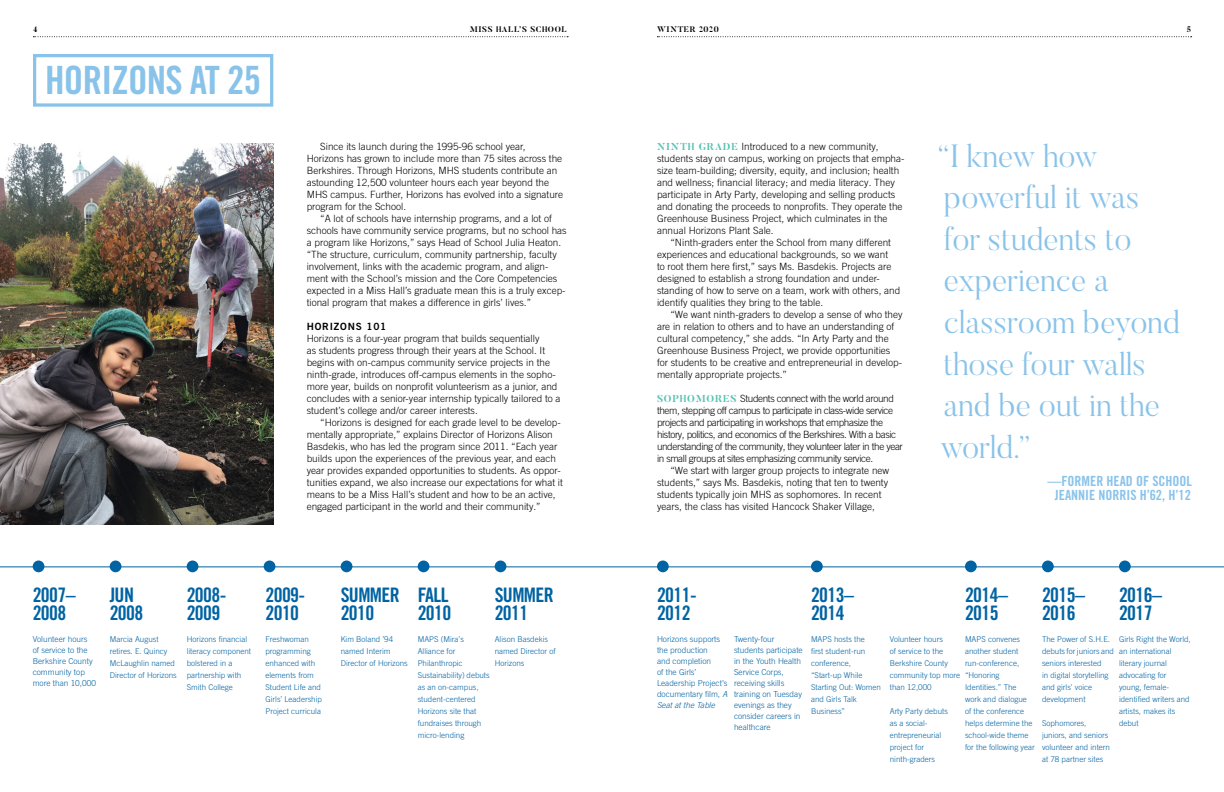
<style>
.page{position:relative;width:1224px;height:792px;background:#fff}
.page>*{position:absolute;margin:0;border:0;box-sizing:border-box;transform-origin:0 0}
.t1{font:39px "Trade Gothic LT Std Bd Cn 20";letter-spacing:-.02em;color:#89c3ea}
.t2{font:300 32px/41.6px "Butler";color:#89c3ea}
.t3{font:20px/18px "Trade Gothic LT Std Bd Cn 20";letter-spacing:-.03em;color:#0063a3}
.t4{font:14px/14px "Trade Gothic LT Std Bd Cn 20";color:#89c3ea;text-align:center}
.t5{font:300 10px/12px "Trade Gothic LT Pro";color:#000}
.t6{font:300 10px/12px "Trade Gothic LT Pro";letter-spacing:-.04em;color:#000}
.t7{font:10px "Trade Gothic LT Pro Bd 2";letter-spacing:.08em;color:#000}
.t8{font:300 8.2px/11px "Trade Gothic LT Pro";color:#0063a3}
.t9{font:300 8px/12px "Trade Gothic LT Pro";color:#0063a3}
.t10{font:700 8px "Butler";letter-spacing:.08em;color:#000}
.s1{font-family:"Butler";font-weight:700;color:#57c2b3}
.s2{font-style:italic}
</style>
<div class="page">
<div style="left:33px;top:54px;width:240px;height:53px;border:3px solid #89c3ea"></div>
<hr style="left:0;top:567px;width:1224px;height:1px;background:#0063a3">
<div style="left:33px;top:561px;width:11px;height:11px;background:#0063a3;border-radius:50%"></div>
<div style="left:657px;top:561px;width:12px;height:11px;background:#0063a3;border-radius:50%"></div>
<div style="left:110px;top:561px;width:11px;height:11px;background:#0063a3;border-radius:50%"></div>
<div style="left:187px;top:561px;width:11px;height:11px;background:#0063a3;border-radius:50%"></div>
<div style="left:811px;top:561px;width:12px;height:11px;background:#0063a3;border-radius:50%"></div>
<div style="left:264px;top:561px;width:11px;height:11px;background:#0063a3;border-radius:50%"></div>
<div style="left:341px;top:561px;width:11px;height:11px;background:#0063a3;border-radius:50%"></div>
<div style="left:965px;top:561px;width:12px;height:11px;background:#0063a3;border-radius:50%"></div>
<div style="left:418px;top:561px;width:11px;height:11px;background:#0063a3;border-radius:50%"></div>
<div style="left:1042px;top:561px;width:12px;height:11px;background:#0063a3;border-radius:50%"></div>
<div style="left:495px;top:561px;width:11px;height:11px;background:#0063a3;border-radius:50%"></div>
<div style="left:1119px;top:561px;width:12px;height:11px;background:#0063a3;border-radius:50%"></div>
<img style="left:0;top:143px;width:273px;height:381px">
<svg style="left:33px;top:36px;width:535px;height:1px"></svg>
<svg style="left:657px;top:36px;width:535px;height:1px"></svg>
<p class="t10" style="left:33px;top:24px;width:6px">4</p>
<p class="t10" style="left:470px;top:24px;width:99px">MISS HALL’S SCHOOL</p>
<p class="t10" style="left:657px;top:24px;width:63px">WINTER 2020</p>
<p class="t10" style="left:1187px;top:24px;width:6px">5</p>
<h1 class="t1" style="left:45px;top:57px;width:217px">HORIZONS AT 25</h1>
<p class="t5" style="left:307px;top:140px;width:258px;text-indent:14px">Since its launch during the 1995-96 school year, Horizons has grown to include more than 75 sites across the Berkshires. Through Horizons, MHS students contribute an astounding 12,500 volunteer hours each year beyond the MHS campus. Further, Horizons has evolved into a signature program for the School.</p>
<p class="t5" style="left:307px;top:212px;width:261px;text-indent:14px">“A lot of schools have internship programs, and a lot of schools have community service programs, but no school has a program like Horizons,” says Head of School Julia Heaton. “The structure, curriculum, community partnership, faculty involvement, links with the academic program, and align&shy;ment with the School’s mission and the Core Competencies expected in a Miss Hall’s graduate mean this is a truly excep&shy;tional program that makes a difference in girls’ lives.”</p>
<p class="t7" style="left:307px;top:320px;width:81px">HORIZONS 101</p>
<p class="t5" style="left:307px;top:332px;width:255px">Horizons is a four-year program that builds sequentially<br>as students progress through their years at the School. It begins with on-campus community service projects in the ninth-grade, introduces off-campus elements in the sopho&shy;more year, builds on nonprofit volunteerism as a junior, and concludes with a senior-year internship typically tailored to a student’s college and/or career interests.</p>
<p class="t5" style="left:307px;top:416px;width:258px;text-indent:14px">“Horizons is designed for each grade level to be develop&shy;mentally appropriate,” explains Director of Horizons Alison Basdekis, who has led the program since 2011. “Each year builds upon the experiences of the previous year, and each year provides expanded opportunities to students. As oppor&shy;tunities expand, we also increase our expectations for what it means to be a Miss Hall’s student and how to be an active, engaged participant in the world and their community.”</p>
<p class="t5" style="left:657px;top:140px;width:249px"><span class="s1">NINTH GRADE</span> Introduced to a new community, students stay on campus, working on projects that empha&shy;size team-building; diversity, equity, and inclusion; health and wellness; financial literacy; and media literacy. They participate in Arty Party, developing and selling products and donating the proceeds to nonprofits. They operate the Greenhouse Business Project, which culminates in the annual Horizons Plant Sale.</p>
<p class="t5" style="left:657px;top:236px;width:245px;text-indent:14px">“Ninth-graders enter the School from many different experiences and educational backgrounds, so we want<br>to root them here first,” says Ms. Basdekis. Projects are designed to establish a strong foundation and under&shy;standing of how to serve on a team, work with others, and identify qualities they bring to the table.</p>
<p class="t5" style="left:657px;top:308px;width:247px;text-indent:14px">“We want ninth-graders to develop a sense of who they are in relation to others and to have an understanding of cultural competency,” she adds. “In Arty Party and the Greenhouse Business Project, we provide opportunities for students to be creative and entrepreneurial in develop&shy;mentally appropriate projects.”</p>
<p class="t6" style="left:657px;top:392px;width:247px"><span class="s1">SOPHOMORES</span> Students connect with the world around them, stepping off campus to participate in class-wide service projects and participating in workshops that emphasize the history, politics, and economics of the Berkshires. With a basic understanding of the community, they volunteer later in the year in small groups at sites emphasizing community service.</p>
<p class="t5" style="left:657px;top:464px;width:234px;text-indent:14px">“We start with larger group projects to integrate new students,” says Ms. Basdekis, noting that ten to twenty students typically join MHS as sophomores. In recent years, the class has visited Hancock Shaker Village,</p>
<h2 class="t2" style="left:938px;top:134px;width:244px">“I knew how powerful it was<br>for students to experience a classroom beyond those four walls and be out in the world.”</h2>
<h3 class="t4" style="left:1047px;top:474px;width:146px">—FORMER HEAD OF SCHOOL<br>JEANNIE NORRIS H’62, H’12</h3>
<h3 class="t3" style="left:33px;top:586px;width:45px">2007–<br>2008</h3>
<p class="t8" style="left:33px;top:634px;width:65px">Volunteer hours of service to the<br>Berkshire County community top more than 10,000</p>
<h3 class="t3" style="left:187px;top:586px;width:41px">2008-<br>2009</h3>
<p class="t9" style="left:187px;top:633px;width:66px">Horizons financial literacy component bolstered in a partnership with<br>Smith College</p>
<h3 class="t3" style="left:265px;top:586px;width:41px">2009-<br>2010</h3>
<p class="t9" style="left:265px;top:633px;width:58px">Freshwoman programming enhanced with elements from<br>Student Life and<br>Girls’ Leadership<br>Project curricula</p>
<p class="t9" style="left:890px;top:633px;width:72px">Volunteer hours<br>of service to the<br>Berkshire County community top more than 12,000</p>
<h3 class="t3" style="left:341px;top:586px;width:61px">SUMMER<br>2010</h3>
<p class="t9" style="left:341px;top:633px;width:69px">Kim Boland ’94 named Interim<br>Director of Horizons</p>
<h3 class="t3" style="left:495px;top:586px;width:61px">SUMMER<br>2011</h3>
<p class="t9" style="left:495px;top:633px;width:62px">Alison Basdekis named Director of<br>Horizons</p>
<h3 class="t3" style="left:657px;top:586px;width:41px">2011-<br>2012</h3>
<p class="t8" style="left:657px;top:634px;width:72px">Horizons supports the production<br>and completion<br>of the Girls’<br>Leadership Project’s documentary film, <span class="s2">A<br>Seat at the Table</span></p>
<h3 class="t3" style="left:811px;top:586px;width:45px">2013–<br>2014</h3>
<p class="t9" style="left:811px;top:633px;width:72px">MAPS hosts the<br>first student-run conference, “Start-up While<br>Starting Out: Women and Girls Talk<br>Business”</p>
<h3 class="t3" style="left:965px;top:586px;width:45px">2014–<br>2015</h3>
<p class="t9" style="left:965px;top:633px;width:71px">MAPS convenes another student run-conference, “Honoring<br>Identities.” The<br>work and dialogue of the conference helps determine the school-wide theme for the following year</p>
<h3 class="t3" style="left:1042px;top:586px;width:45px">2015–<br>2016</h3>
<p class="t9" style="left:1042px;top:633px;width:74px">The Power of S.H.E. debuts for juniors and seniors interested<br>in digital storytelling and girls’ voice development</p>
<p class="t9" style="left:1042px;top:717px;width:70px">Sophomores, juniors, and seniors volunteer and intern at 78 partner sites</p>
<h3 class="t3" style="left:1119px;top:586px;width:45px">2016–<br>2017</h3>
<p class="t9" style="left:1119px;top:633px;width:73px">Girls Right the World, an international literary journal advocating for young, female&shy;identified writers and artists, makes its debut</p>
<h3 class="t3" style="left:110px;top:586px;width:35px">JUN<br>2008</h3>
<p class="t9" style="left:110px;top:633px;width:69px">Marcia August retires. E. Quincy<br>McLaughlin named<br>Director of Horizons</p>
<p class="t8" style="left:734px;top:634px;width:70px">Twenty-four students participate in the Youth Health<br>Service Corps, receiving skills training on Tuesday evenings as they consider careers in healthcare</p>
<h3 class="t3" style="left:418px;top:586px;width:35px">FALL<br>2010</h3>
<p class="t9" style="left:418px;top:633px;width:73px">MAPS (Mira’s<br>Alliance for<br>Philanthropic<br>Sustainability) debuts as an on-campus, student-centered<br>Horizons site that fundraises through micro-lending</p>
<p class="t9" style="left:890px;top:705px;width:60px">Arty Party debuts as a social&shy;entrepreneurial project for ninth-graders</p>
</div>
